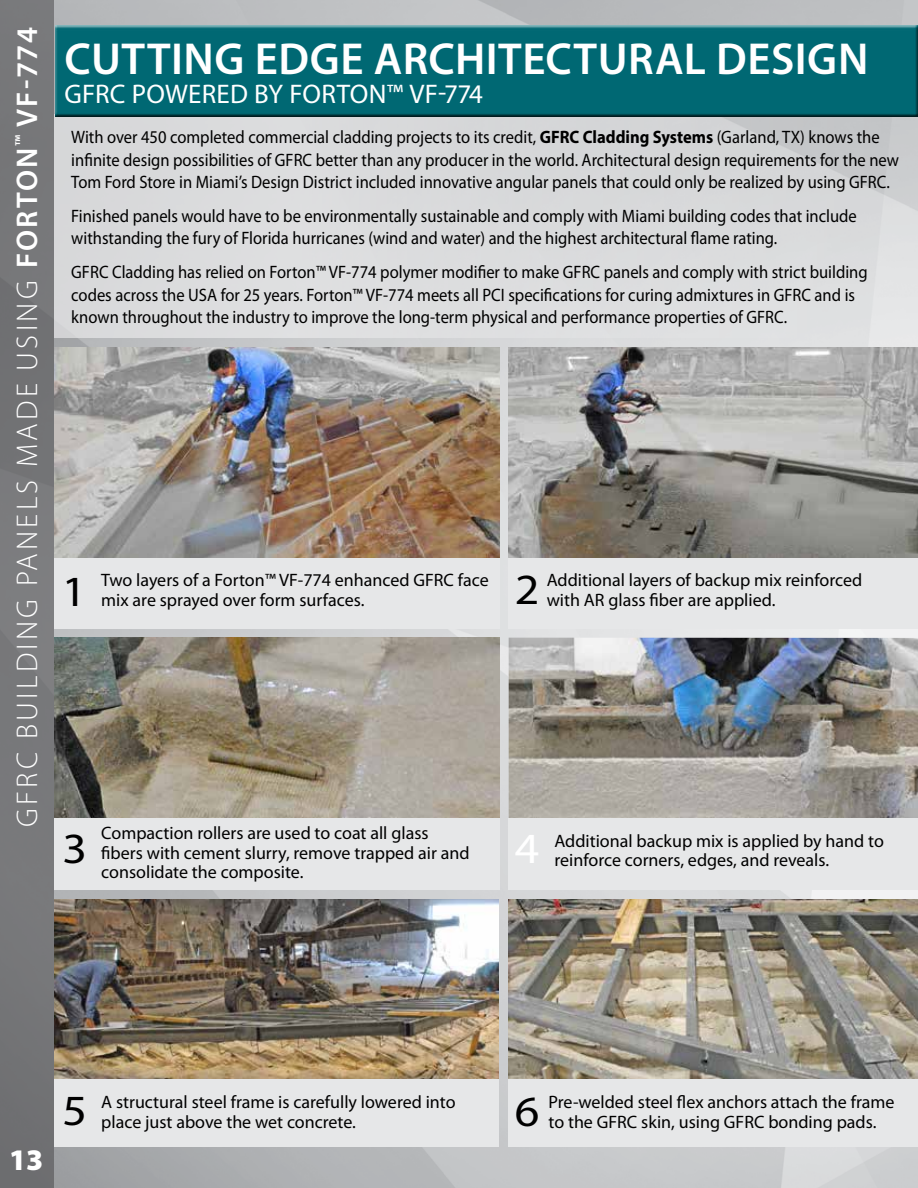
<style>
.page{position:relative;width:918px;height:1188px;background:#fff}
.page>*{position:absolute;margin:0;border:0;box-sizing:border-box;transform-origin:0 0}
.t1{font:600 45px "Myriad Pro";letter-spacing:.01em;color:#fff}
.t2{font:43.2px "Myriad Pro";color:#000;scale:1.11 1}
.t3{font:43.2px "Myriad Pro";color:#fff;scale:1.11 1}
.t4{font:300 30px "Myriad Pro";letter-spacing:.11em;color:#fff}
.t5{font:900 30px "Myriad Pro";color:#fff}
.t6{font:27px "Myriad Pro";letter-spacing:.005em;color:#fff}
.t7{font:18px/22.5px "Myriad Pro";color:#000;scale:.92 1}
.t8{font:18px/19.5px "Myriad Pro";color:#000}
.s1{font-weight:600}
.s2{font-weight:700}
</style>
<div class="page">
<img style="left:54px;top:0;width:864px;height:1188px">
<div style="left:0;top:0;width:54px;height:1188px;background:#77787a"></div>
<div style="left:54px;top:115px;width:864px;height:223px;background:#dadbdc"></div>
<img style="left:54px;top:638px;width:446px;height:180px">
<img style="left:509px;top:638px;width:409px;height:180px">
<div style="left:54px;top:557px;width:446px;height:72px;background:#e6e7e8"></div>
<div style="left:509px;top:557px;width:409px;height:72px;background:#e6e7e8"></div>
<div style="left:54px;top:818px;width:446px;height:72px;background:#e6e7e8"></div>
<div style="left:509px;top:818px;width:409px;height:72px;background:#e6e7e8"></div>
<div style="left:54px;top:1079px;width:445px;height:68px;background:#e6e7e8"></div>
<div style="left:509px;top:1078px;width:409px;height:69px;background:#e6e7e8"></div>
<img style="left:509px;top:899px;width:409px;height:180px">
<img style="left:54px;top:899px;width:445px;height:180px">
<img style="left:54px;top:348px;width:446px;height:209px">
<img style="left:509px;top:348px;width:409px;height:209px">
<div style="left:50px;top:21px;width:868px;height:98px;background:#bcbec0"></div>
<div style="left:51px;top:25px;width:867px;height:94px;background:#000;opacity:.75"></div>
<h3 class="t4" style="left:9px;top:827px;width:801px;rotate:-90deg">GFRC BUILDING PANELS MADE USING <span class="s1">FORTON</span><sup>™</sup> <span class="s1">VF-774</span></h3>
<h1 class="t1" style="left:65px;top:30px;width:805px">CUTTING EDGE ARCHITECTURAL DESIGN</h1>
<h3 class="t6" style="left:64px;top:77px;width:420px">GFRC POWERED BY FORTON™ VF-774</h3>
<p class="t7" style="left:71px;top:125px;width:901px">With over 450 completed commercial cladding projects to its credit, <span class="s2">GFRC Cladding Systems</span> (Garland, TX) knows the infinite design possibilities of GFRC better than any producer in the world. Architectural design requirements for the new<br>Tom Ford Store in Miami’s Design District included innovative angular panels that could only be realized by using GFRC.</p>
<p class="t7" style="left:71px;top:204px;width:855px">Finished panels would have to be environmentally sustainable and comply with Miami building codes that include withstanding the fury of Florida hurricanes (wind and water) and the highest architectural flame rating.</p>
<p class="t7" style="left:71px;top:261px;width:867px">GFRC Cladding has relied on Forton™ VF-774 polymer modifier to make GFRC panels and comply with strict building codes across the USA for 25 years. Forton™ VF-774 meets all PCI specifications for curing admixtures in GFRC and is known throughout the industry to improve the long-term physical and performance properties of GFRC.</p>
<p class="t8" style="left:101px;top:570px;width:389px">Two layers of a Forton™ VF-774 enhanced GFRC face mix are sprayed over form surfaces.</p>
<p class="t8" style="left:547px;top:570px;width:317px">Additional layers of backup mix reinforced with AR glass fiber are applied.</p>
<h2 class="t2" style="left:62px;top:565px;width:24px">1</h2>
<h2 class="t2" style="left:515px;top:563px;width:24px">2</h2>
<p class="t8" style="left:101px;top:823px;width:370px">Compaction rollers are used to coat all glass fibers with cement slurry, remove trapped air and consolidate the composite.</p>
<h2 class="t2" style="left:63px;top:822px;width:24px">3</h2>
<h2 class="t3" style="left:515px;top:822px;width:24px">4</h2>
<p class="t8" style="left:555px;top:831px;width:331px">Additional backup mix is applied by hand to reinforce corners, edges, and reveals.</p>
<h3 class="t5" style="left:9px;top:1140px;width:36px">13</h3>
<p class="t8" style="left:101px;top:1092px;width:356px">A structural steel frame is carefully lowered into place just above the wet concrete.</p>
<p class="t8" style="left:548px;top:1092px;width:348px">Pre-welded steel flex anchors attach the frame to the GFRC skin, using GFRC bonding pads.</p>
<h2 class="t2" style="left:63px;top:1084px;width:24px">5</h2>
<h2 class="t2" style="left:515px;top:1085px;width:24px">6</h2>
</div>
